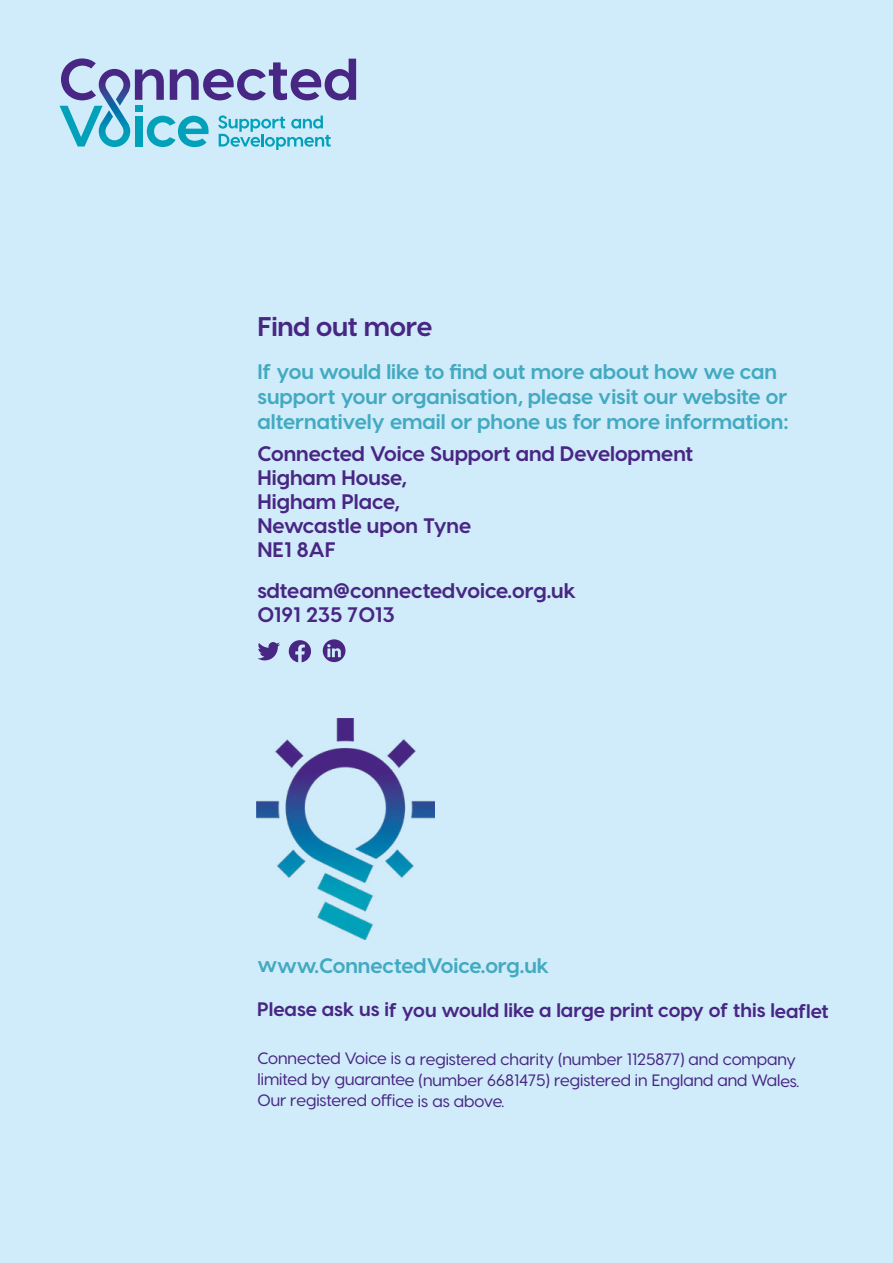
<style>
.page{position:relative;width:893px;height:1263px;background:#d0ebfa}
.page>*{position:absolute;margin:0;border:0;box-sizing:border-box;transform-origin:0 0}
.t1{font:700 27px "Visby CF";letter-spacing:-.01em;color:#482683}
.t2{font:700 21px/25.2px "Visby CF";color:#42aac0}
.t3{font:700 21px/24px "Visby CF";color:#482683}
.t4{font:700 19.5px "Visby CF";letter-spacing:-.005em;color:#482683}
.t5{font:500 16.5px/20.9px "Visby CF";letter-spacing:-.005em;color:#482683}
</style>
<div class="page">
<svg style="left:60px;top:58px;width:296px;height:92px"></svg>
<svg style="left:257px;top:642px;width:23px;height:18px"></svg>
<svg style="left:289px;top:640px;width:22px;height:22px"></svg>
<svg style="left:323px;top:639px;width:22px;height:23px"></svg>
<img style="left:256px;top:718px;width:179px;height:221px">
<p class="t1" style="left:257px;top:310px;width:176px">Find out more</p>
<p class="t2" style="left:257px;top:358px;width:533px">If you would like to find out more about how we can support your organisation, please visit our website or alternatively email or phone us for more information:</p>
<p class="t3" style="left:257px;top:442px;width:437px">Connected Voice Support and Development<br>Higham House,<br>Higham Place,<br>Newcastle upon Tyne<br>NE1 8AF</p>
<p class="t3" style="left:257px;top:579px;width:320px">sdteam@connectedvoice.org.uk<br>0191 235 7013</p>
<p class="t2" style="left:258px;top:953px;width:293px">www.ConnectedVoice.org.uk</p>
<p class="t4" style="left:257px;top:998px;width:573px">Please ask us if you would like a large print copy of this leaflet</p>
<p class="t5" style="left:257px;top:1048px;width:543px">Connected Voice is a registered charity (number 1125877) and company limited by guarantee (number 6681475) registered in England and Wales.<br>Our registered office is as above.</p>
</div>
